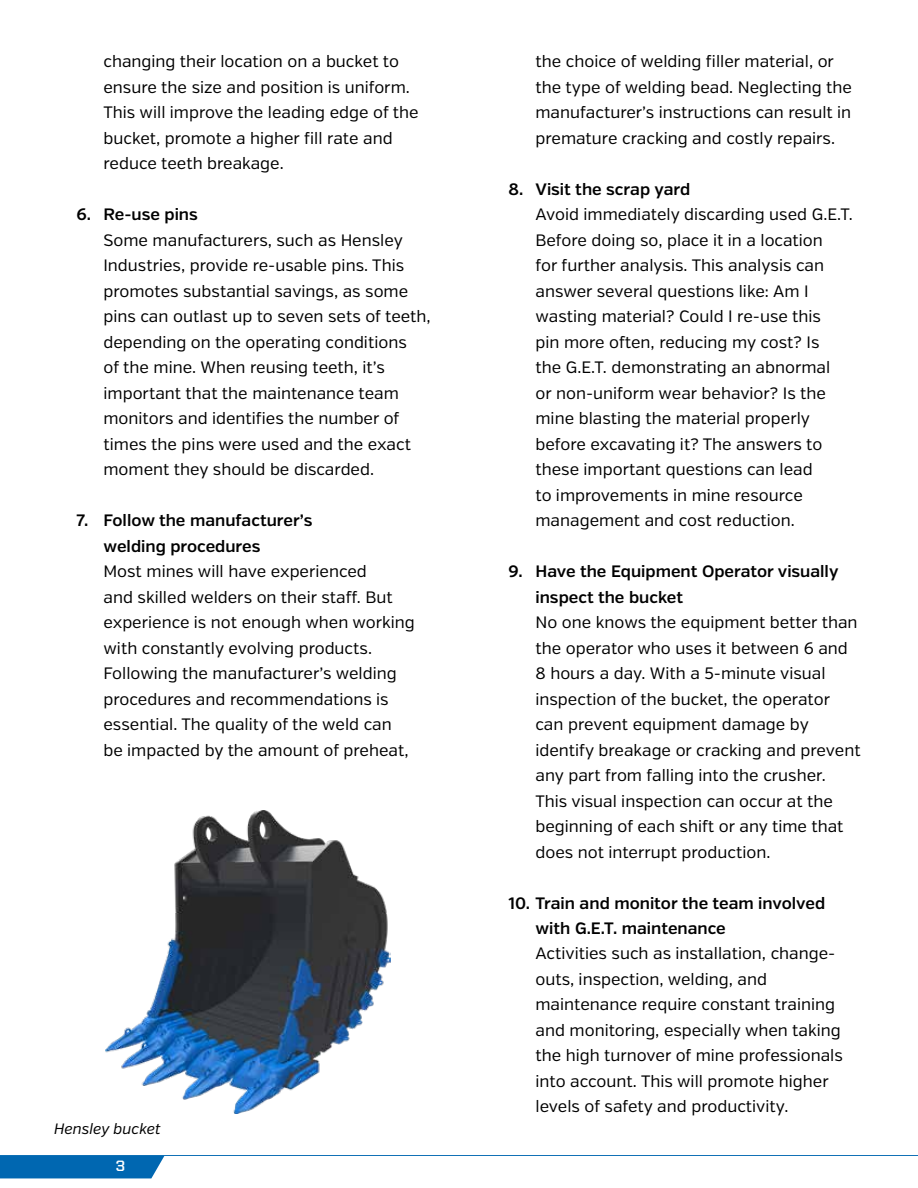
<style>
.page{position:relative;width:918px;height:1188px;background:#fff}
.page>*{position:absolute;margin:0;border:0;box-sizing:border-box;transform-origin:0 0}
.t1{font:16.5px/25.5px "Verb";color:#000}
.t2{font:600 16.5px/25.5px "Verb";color:#000}
.t3{font:italic 15px "Verb";color:#000}
.t4{font:700 15px "United Serif Reg";color:#fff}
</style>
<div class="page">
<div style="left:0;top:1156px;width:164px;height:22px;background:#0067b1"></div>
<hr style="left:0;top:1155px;width:918px;height:1px;background:#0067b1">
<img style="left:105px;top:810px;width:285px;height:303px">
<p class="t1" style="left:104px;top:49px;width:317px">changing their location on a bucket to ensure the size and position is uniform.<br>This will improve the leading edge of the bucket, promote a higher fill rate and reduce teeth breakage.</p>
<p class="t2" style="left:77px;top:202px;width:123px">6. Re-use pins</p>
<p class="t1" style="left:104px;top:227px;width:329px">Some manufacturers, such as Hensley Industries, provide re-usable pins. This promotes substantial savings, as some pins can outlast up to seven sets of teeth, depending on the operating conditions<br>of the mine. When reusing teeth, it’s important that the maintenance team monitors and identifies the number of times the pins were used and the exact moment they should be discarded.</p>
<p class="t2" style="left:104px;top:508px;width:210px;text-indent:-27px">7. Follow the manufacturer’s welding procedures</p>
<p class="t1" style="left:104px;top:559px;width:313px">Most mines will have experienced<br>and skilled welders on their staff. But experience is not enough when working with constantly evolving products.<br>Following the manufacturer’s welding procedures and recommendations is essential. The quality of the weld can be impacted by the amount of preheat,</p>
<p class="t3" style="left:54px;top:1120px;width:108px">Hensley bucket</p>
<p class="t4" style="left:116px;top:1157px;width:11px">3</p>
<p class="t1" style="left:536px;top:49px;width:318px">the choice of welding filler material, or the type of welding bead. Neglecting the manufacturer’s instructions can result in premature cracking and costly repairs.</p>
<p class="t2" style="left:509px;top:176px;width:183px">8. Visit the scrap yard</p>
<p class="t1" style="left:536px;top:202px;width:319px">Avoid immediately discarding used G.E.T.<br>Before doing so, place it in a location<br>for further analysis. This analysis can answer several questions like: Am I wasting material? Could I re-use this<br>pin more often, reducing my cost? Is<br>the G.E.T. demonstrating an abnormal<br>or non-uniform wear behavior? Is the mine blasting the material properly before excavating it? The answers to these important questions can lead<br>to improvements in mine resource management and cost reduction.</p>
<p class="t2" style="left:536px;top:559px;width:305px;text-indent:-27px">9. Have the Equipment Operator visually inspect the bucket</p>
<p class="t1" style="left:536px;top:610px;width:327px">No one knows the equipment better than the operator who uses it between 6 and 8 hours a day. With a 5-minute visual inspection of the bucket, the operator can prevent equipment damage by identify breakage or cracking and prevent any part from falling into the crusher.<br>This visual inspection can occur at the beginning of each shift or any time that does not interrupt production.</p>
<p class="t2" style="left:536px;top:890px;width:291px;text-indent:-27px">10. Train and monitor the team involved with G.E.T. maintenance</p>
<p class="t1" style="left:536px;top:941px;width:309px">Activities such as installation, change&shy;outs, inspection, welding, and maintenance require constant training and monitoring, especially when taking the high turnover of mine professionals into account. This will promote higher levels of safety and productivity.</p>
</div>
